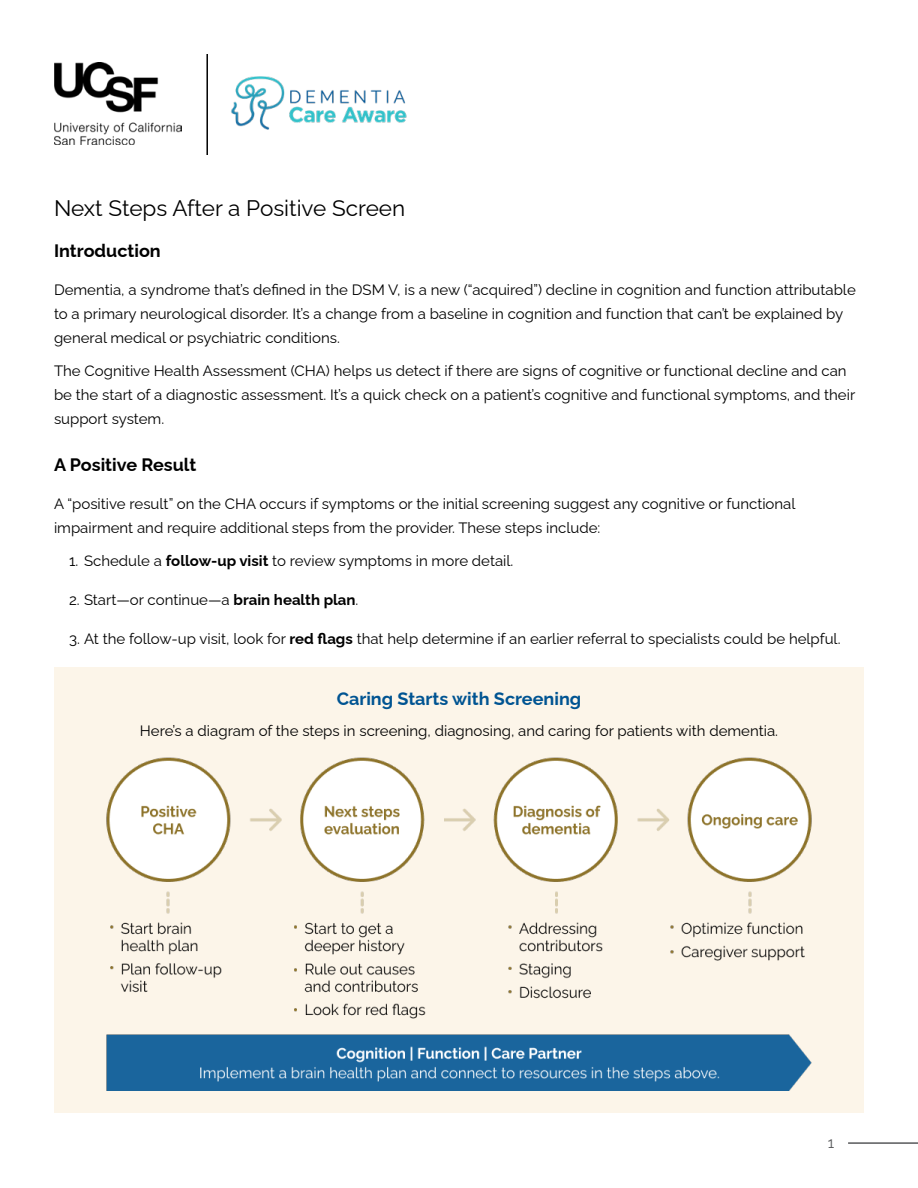
<style>
.page{position:relative;width:918px;height:1188px;background:#fff}
.page>*{position:absolute;margin:0;border:0;box-sizing:border-box;transform-origin:0 0}
.t1{font:22.5px "Raleway";color:#000}
.t2{font:700 18px "Raleway";color:#000}
.Paragraph{font:700 18px "Raleway";color:#005492}
.Paragraph-2{font:15px/24px "Raleway";color:#000}
.Numbers{font:15px "Raleway";color:#000}
.Paragraph-3{font:15px "Raleway";color:#58595b}
.s1{font-weight:700}
</style>
<div class="page">
<hr style="left:848px;top:1142px;width:70px;height:2px;background:#58595b">
<hr style="left:206px;top:54px;width:2px;height:101px;background:#000">
<div style="left:54px;top:668px;width:810px;height:445px;background:#fcf5e9"></div>
<svg style="left:54px;top:62px;width:128px;height:83px"></svg>
<img style="left:106px;top:757px;width:706px;height:334px">
<h1 class="t1" style="left:54px;top:190px;width:353px">Next Steps After a Positive Screen</h1>
<h2 class="t2" style="left:54px;top:236px;width:108px">Introduction</h2>
<p class="Paragraph-2" style="left:54px;top:276px;width:803px">Dementia, a syndrome that’s defined in the DSM V, is a new (“acquired”) decline in cognition and function attributable to a primary neurological disorder. It’s a change from a baseline in cognition and function that can’t be explained by general medical or psychiatric conditions.</p>
<p class="Paragraph-2" style="left:54px;top:357px;width:803px">The Cognitive Health Assessment (CHA) helps us detect if there are signs of cognitive or functional decline and can be the start of a diagnostic assessment. It’s a quick check on a patient’s cognitive and functional symptoms, and their support system.</p>
<h2 class="t2" style="left:54px;top:451px;width:144px">A Positive Result</h2>
<p class="Paragraph-2" style="left:54px;top:490px;width:743px">A “positive result” on the CHA occurs if symptoms or the initial screening suggest any cognitive or functional impairment and require additional steps from the provider. These steps include:</p>
<p class="Numbers" style="left:69px;top:549px;width:446px">1. Schedule a <span class="s1">follow-up visit</span> to review symptoms in more detail.</p>
<p class="Numbers" style="left:69px;top:588px;width:291px">2. Start—or continue—a <span class="s1">brain health plan</span>.</p>
<p class="Numbers" style="left:69px;top:627px;width:773px">3. At the follow-up visit, look for <span class="s1">red flags</span> that help determine if an earlier referral to specialists could be helpful.</p>
<p class="Paragraph" style="left:337px;top:685px;width:246px">Caring Starts with Screening</p>
<p class="Paragraph-2" style="left:140px;top:718px;width:640px">Here’s a diagram of the steps in screening, diagnosing, and caring for patients with dementia.</p>
<p class="Paragraph-3" style="left:828px;top:1131px;width:8px">1</p>
</div>
